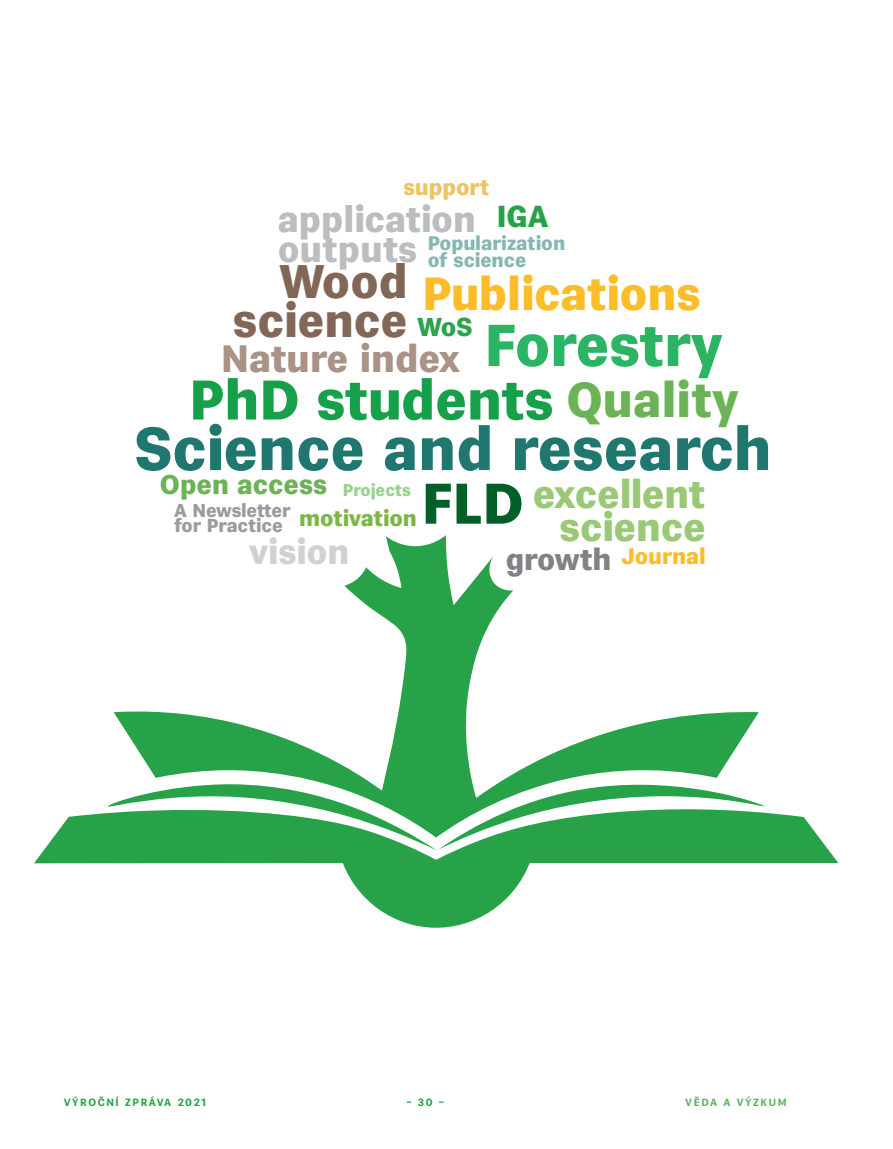
<style>
.page{position:relative;width:893px;height:1149px;background:#fff}
.page>*{position:absolute;margin:0;border:0;box-sizing:border-box;transform-origin:0 0}
.t1{font:900 60.3px "Vegan Sans Premium";color:#207770}
.t2{font:900 57px "Vegan Sans Premium";color:#006028}
.t3{font:900 55.65px "Vegan Sans Premium";letter-spacing:-.015em;color:#16a049}
.t4{font:900 49.05px "Vegan Sans Premium";color:#6cb256}
.t5{font:900 46.95px/39.2px "Vegan Sans Premium";color:#826658;text-align:right}
.t6{font:900 46.35px "Vegan Sans Premium";letter-spacing:-.01em;color:#fdbd28}
.t7{font:900 39.45px/32.8px "Vegan Sans Premium";color:#99c876;text-align:right}
.t8{font:900 38.1px "Vegan Sans Premium";color:#a99286}
.t9{font:900 36.3px/30.3px "Vegan Sans Premium";color:#bcbdc0}
.t10{font:900 34.8px "Vegan Sans Premium";color:#cfd2d0}
.t11{font:900 30.3px "Vegan Sans Premium";color:#28a248}
.t12{font:900 30.15px "Vegan Sans Premium";letter-spacing:-.02em;color:#808285}
.t13{font:900 27px "Vegan Sans Premium";color:#6cb256}
.t14{font:900 25.8px "Vegan Sans Premium";color:#29a449}
.t15{font:900 22.35px "Vegan Sans Premium";letter-spacing:-.02em;color:#7cb647}
.t16{font:900 22.35px "Vegan Sans Premium";color:#fdbd28}
.t17{font:900 22.35px "Vegan Sans Premium";color:#edc460}
.t18{font:900 19.65px/16.4px "Vegan Sans Premium";color:#87b6b3}
.t19{font:900 18.75px/15.6px "Vegan Sans Premium";letter-spacing:-.015em;color:#999c9d}
.t20{font:900 16.95px "Vegan Sans Premium";letter-spacing:-.015em;color:#9bd091}
.t21{font:700 10.5px "Vegan Sans Premium";letter-spacing:.15em;color:#29a449}
.t22{font:700 10.5px "Vegan Sans Premium";letter-spacing:.15em;color:#64b265}
</style>
<div class="page">
<svg style="left:114px;top:535px;width:645px;height:240px"></svg>
<svg style="left:108px;top:775px;width:656px;height:31px"></svg>
<svg style="left:34px;top:806px;width:804px;height:122px"></svg>
<p class="t17" style="left:403px;top:174px;width:88px">support</p>
<h3 class="t9" style="left:278px;top:204px;width:200px">application outputs</h3>
<h3 class="t11" style="left:497px;top:199px;width:53px">IGA</h3>
<p class="t18" style="left:428px;top:235px;width:139px">Popularization of science</p>
<h3 class="t5" style="left:233px;top:262px;width:176px">Wood science</h3>
<h3 class="t6" style="left:422px;top:266px;width:280px">Publications</h3>
<h3 class="t14" style="left:417px;top:312px;width:57px">WoS</h3>
<h3 class="t8" style="left:221px;top:336px;width:503px">Nature index <sup>Forestry</sup></h3>
<h3 class="t3" style="left:189px;top:367px;width:366px">PhD students</h3>
<h1 class="t1" style="left:134px;top:413px;width:639px">Science and research</h1>
<h3 class="t4" style="left:567px;top:371px;width:174px">Quality</h3>
<h3 class="t13" style="left:160px;top:469px;width:169px">Open access</h3>
<h3 class="t7" style="left:533px;top:478px;width:175px">excellent science</h3>
<p class="t20" style="left:343px;top:480px;width:70px">Projects</p>
<h2 class="t2" style="left:422px;top:470px;width:104px">FLD</h2>
<p class="t19" style="left:174px;top:502px;width:118px">A Newsletter for Practice</p>
<p class="t15" style="left:299px;top:504px;width:119px">motivation</p>
<h3 class="t10" style="left:249px;top:531px;width:102px">vision</h3>
<h3 class="t12" style="left:506px;top:541px;width:107px">growth</h3>
<p class="t16" style="left:621px;top:543px;width:86px">Journal</p>
<p class="t21" style="left:64px;top:1095px;width:144px">VÝROČNÍ ZPRÁVA 2021</p>
<p class="t21" style="left:406px;top:1095px;width:39px">– 30 –</p>
<p class="t22" style="left:685px;top:1095px;width:103px">VĚDA A VÝZKUM</p>
</div>
